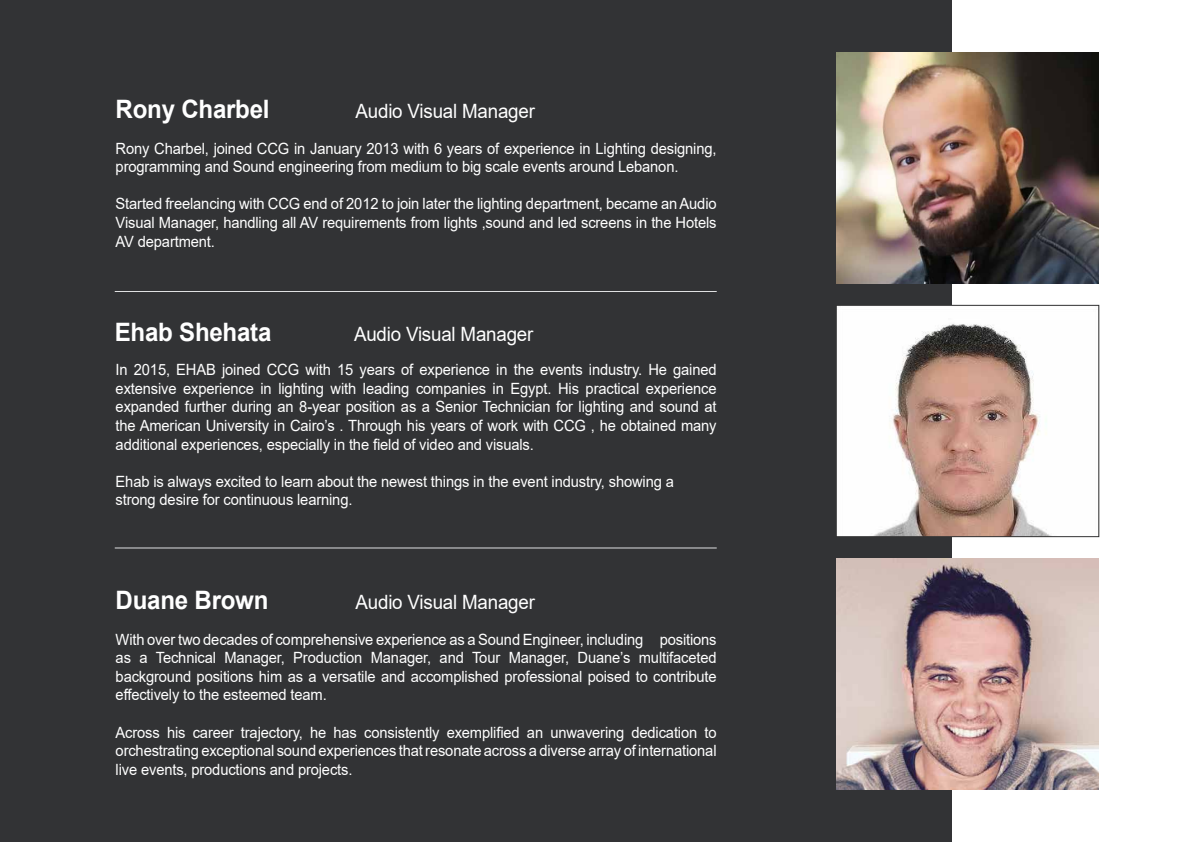
<style>
.page{position:relative;width:1191px;height:842px;background:#fff}
.page>*{position:absolute;margin:0;border:0;box-sizing:border-box;transform-origin:0 0}
.t1{font:700 25.4px "Arial";letter-spacing:-.01em;color:#fff;scale:.95 1}
.t2{font:19.7px "Arial";letter-spacing:-.01em;color:#fff;scale:.95 1}
.t3{font:15.5px/18.6px "Arial";letter-spacing:-.01em;color:#fff;text-align:justify;scale:.95 1}
</style>
<div class="page">
<div style="left:0;top:0;width:952px;height:842px;background:#323335"></div>
<hr style="left:115px;top:291px;width:601px;height:1px;background:#e0e1e2">
<hr style="left:115px;top:547px;width:601px;height:1px;background:#e0e1e2">
<img style="left:838px;top:307px;width:212px;height:228px">
<div style="left:836px;top:305px;width:263px;height:232px;border:1px solid #333334"></div>
<img style="left:836px;top:558px;width:262px;height:232px">
<img style="left:836px;top:52px;width:262px;height:231px">
<h1 class="t1" style="left:116px;top:91px;width:164px">Rony Charbel</h1>
<p class="t2" style="left:355px;top:98px;width:190px">Audio Visual Manager</p>
<p class="t3" style="left:116px;top:139px;width:634px">Rony Charbel, joined CCG in January 2013 with 6 years of experience in Lighting designing, programming and Sound engineering from medium to big scale events around Lebanon.</p>
<p class="t3" style="left:116px;top:195px;width:634px">Started freelancing with CCG end of 2012 to join later the lighting department, became an Audio Visual Manager, handling all AV requirements from lights ,sound and led screens in the Hotels AV department.</p>
<h1 class="t1" style="left:115px;top:314px;width:166px">Ehab Shehata</h1>
<p class="t2" style="left:354px;top:320px;width:190px">Audio Visual Manager</p>
<p class="t3" style="left:116px;top:360px;width:634px">In 2015, EHAB joined CCG with 15 years of experience in the events industry. He gained extensive experience in lighting with leading companies in Egypt. His practical experience expanded further during an 8-year position as a Senior Technician for lighting and sound at the American University in Cairo’s . Through his years of work with CCG , he obtained many additional experiences, especially in the field of video and visuals.</p>
<p class="t3" style="left:116px;top:472px;width:589px">Ehab is always excited to learn about the newest things in the event industry, showing a strong desire for continuous learning.</p>
<h1 class="t1" style="left:116px;top:582px;width:162px">Duane Brown</h1>
<p class="t2" style="left:355px;top:589px;width:190px">Audio Visual Manager</p>
<p class="t3" style="left:116px;top:630px;width:634px">With over two decades of comprehensive experience as a Sound Engineer, including positions as a Technical Manager, Production Manager, and Tour Manager, Duane’s multifaceted background positions him as a versatile and accomplished professional poised to contribute effectively to the esteemed team.</p>
<p class="t3" style="left:116px;top:723px;width:634px">Across his career trajectory, he has consistently exemplified an unwavering dedication to orchestrating exceptional sound experiences that resonate across a diverse array of international live events, productions and projects.</p>
</div>
